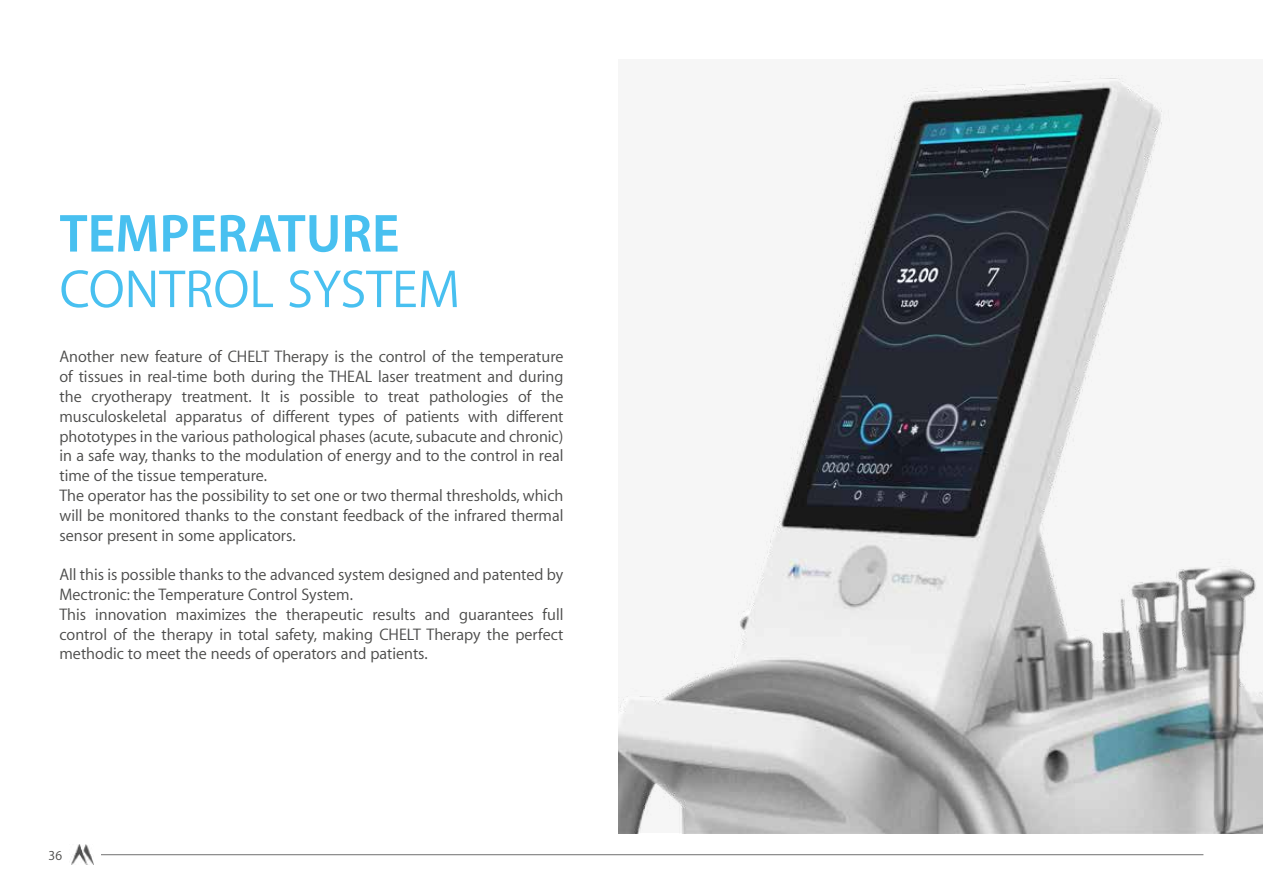
<style>
.page{position:relative;width:1263px;height:893px;background:#fff}
.page>*{position:absolute;margin:0;border:0;box-sizing:border-box;transform-origin:0 0}
.t1{font:54px "Myriad Set Pro Text";color:#48c0f0}
.t2{font:700 54px "Myriad Set Pro";color:#48c0f0}
.t3{font:16.5px/19.8px "Myriad Set Pro Text";color:#4a4a49}
.t4{font:13.5px "Myriad Set Pro Text";color:#4a4a49}
</style>
<div class="page">
<div style="left:619px;top:59px;width:644px;height:774px;background:#f6f6f6"></div>
<img style="left:619px;top:78px;width:644px;height:755px">
<hr style="left:101px;top:854px;width:1102px;height:1px;background:#706f6f">
<img style="left:71px;top:845px;width:23px;height:20px">
<h1 class="t2" style="left:60px;top:191px;width:341px">TEMPERATURE</h1>
<h1 class="t1" style="left:60px;top:247px;width:402px">CONTROL SYSTEM</h1>
<p class="t3" style="left:60px;top:346px;width:505px">Another new feature of CHELT Therapy is the control of the temperature of tissues in real-time both during the THEAL laser treatment and during the cryotherapy treatment. It is possible to treat pathologies of the musculoskeletal apparatus of different types of patients with different phototypes in the various pathological phases (acute, subacute and chronic) in a safe way, thanks to the modulation of energy and to the control in real time of the tissue temperature.<br>The operator has the possibility to set one or two thermal thresholds, which will be monitored thanks to the constant feedback of the infrared thermal sensor present in some applicators.</p>
<p class="t3" style="left:60px;top:564px;width:505px">All this is possible thanks to the advanced system designed and patented by Mectronic: the Temperature Control System.<br>This innovation maximizes the therapeutic results and guarantees full control of the therapy in total safety, making CHELT Therapy the perfect methodic to meet the needs of operators and patients.</p>
<p class="t4" style="left:49px;top:845px;width:15px">36</p>
</div>
